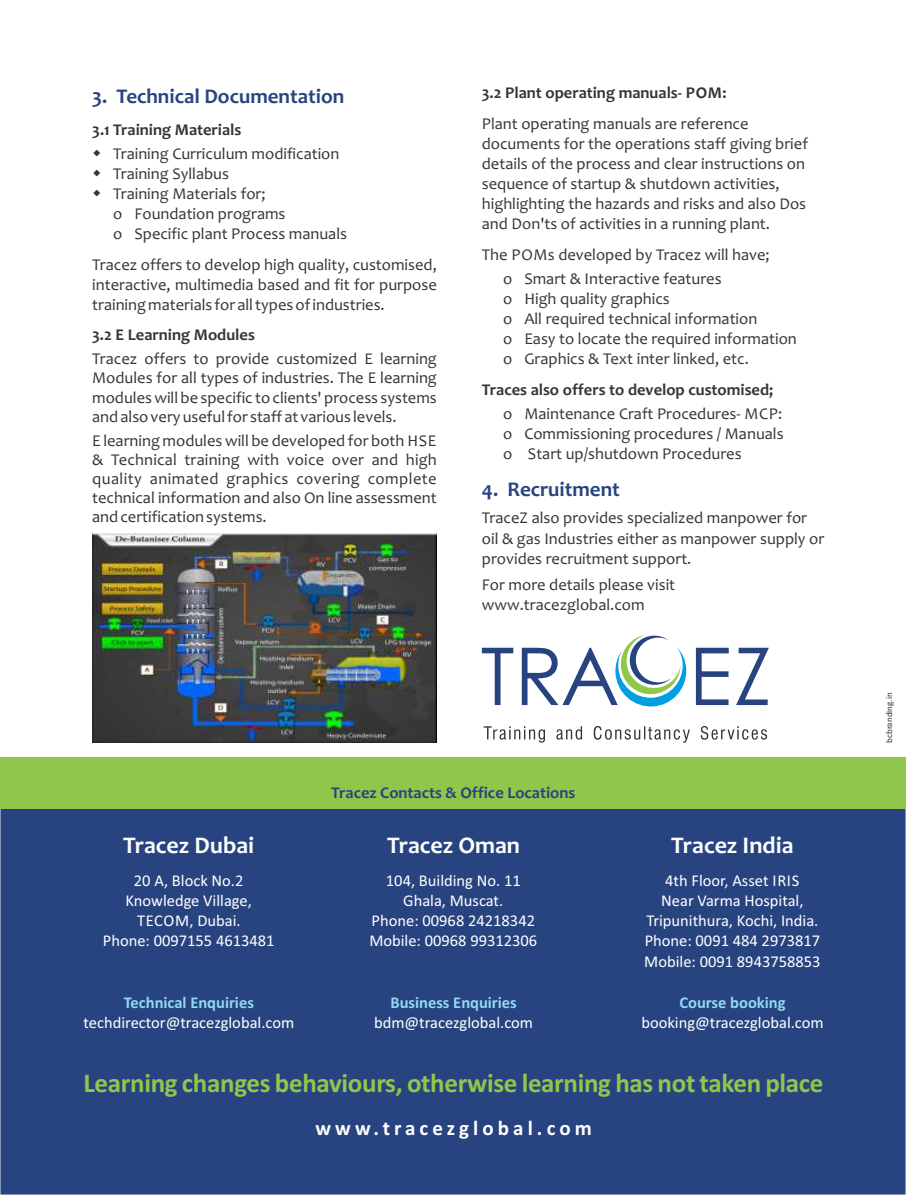
<style>
.page{position:relative;width:906px;height:1195px;background:#fff}
.page>*{position:absolute;margin:0;border:0;box-sizing:border-box;transform-origin:0 0}
.t1{font:700 27px "Calibri";letter-spacing:-.01em;color:#90c64a}
.t2{font:700 24px "Candara";color:#fefefe}
.t3{font:700 21px "Candara";color:#284480}
.t4{font:700 21px "Calibri";letter-spacing:.195em;color:#fefefe}
.t5{font:16.5px/20.1px "Candara";color:#373435}
.t6{font:16.5px/20.1px "Calibri";color:#fefefe;text-align:center}
.t7{font:700 16.5px "Candara";color:#373435}
.t8{font:700 16.5px "Calibri";color:#91d8f7}
.t9{font:700 16.5px "Candara";color:#284480}
.t10{font:9px "Calibri";color:#373435}
</style>
<div class="page">
<img style="left:92px;top:534px;width:345px;height:209px">
<div style="left:0;top:808px;width:906px;height:387px;background:#284480"></div>
<div style="left:0;top:757px;width:906px;height:51px;background:#90c64a"></div>
<svg style="left:483px;top:726px;width:284px;height:17px"></svg>
<svg style="left:482px;top:648px;width:31px;height:57px"></svg>
<svg style="left:696px;top:648px;width:32px;height:57px"></svg>
<svg style="left:736px;top:648px;width:33px;height:57px"></svg>
<svg style="left:522px;top:635px;width:165px;height:72px"></svg>
<p class="t3" style="left:92px;top:87px;width:253px">3. Technical Documentation</p>
<p class="t7" style="left:92px;top:123px;width:151px">3.1 Training Materials</p>
<p class="t5" style="left:113px;top:145px;width:235px">Training Curriculum modification<br>Training Syllabus<br>Training Materials for;<br>o Foundation programs<br>o Specific plant Process manuals</p>
<p class="t5" style="left:92px;top:256px;width:346px;text-align:justify">Tracez offers to develop high quality, customised, interactive, multimedia based and fit for purpose training materials for all types of industries.</p>
<p class="t7" style="left:92px;top:328px;width:164px">3.2 E Learning Modules</p>
<p class="t5" style="left:92px;top:351px;width:346px;line-height:19.2px;text-align:justify">Tracez offers to provide customized E learning Modules for all types of industries. The E learning modules will be specific to clients' process systems and also very useful for staff at various levels.</p>
<p class="t5" style="left:92px;top:433px;width:346px;line-height:19.2px;text-align:justify">E learning modules will be developed for both HSE &amp; Technical training with voice over and high quality animated graphics covering complete technical information and also On line assessment and certification systems.</p>
<p class="t7" style="left:482px;top:86px;width:246px">3.2 Plant operating manuals- POM:</p>
<p class="t5" style="left:482px;top:115px;width:327px">Plant operating manuals are reference documents for the operations staff giving brief details of the process and clear instructions on sequence of startup &amp; shutdown activities, highlighting the hazards and risks and also Dos and Don'ts of activities in a running plant.</p>
<p class="t5" style="left:503px;top:244px;width:268px;line-height:24.2px;text-indent:-21px">The POMs developed by Tracez will have; o Smart &amp; Interactive features</p>
<p class="t5" style="left:503px;top:290px;width:295px">o High quality graphics<br>o All required technical information<br>o Easy to locate the required information o Graphics &amp; Text inter linked, etc.</p>
<p class="t7" style="left:482px;top:382px;width:293px">Traces also offers to develop customised;</p>
<p class="t5" style="left:503px;top:405px;width:282px;text-align:justify">o Maintenance Craft Procedures- MCP: o Commissioning procedures / Manuals o Start up/shutdown Procedures</p>
<p class="t3" style="left:482px;top:480px;width:139px">4. Recruitment</p>
<p class="t5" style="left:482px;top:510px;width:344px">TraceZ also provides specialized manpower for oil &amp; gas Industries either as manpower supply or provides recruitment support.</p>
<p class="t5" style="left:482px;top:576px;width:195px">For more details please visit www.tracezglobal.com</p>
<h2 class="t2" style="left:123px;top:836px;width:132px">Tracez Dubai</h2>
<p class="t6" style="left:103px;top:872px;width:173px">20 A, Block No.2<br>Knowledge Village,<br>TECOM, Dubai.<br>Phone: 0097155 4613481</p>
<p class="t8" style="left:124px;top:995px;width:131px">Technical Enquiries</p>
<p class="t6" style="left:83px;top:1014px;width:212px">techdirector@tracezglobal.com</p>
<p class="t9" style="left:331px;top:786px;width:246px">Tracez Contacts &amp; Office Locations</p>
<h2 class="t2" style="left:387px;top:836px;width:135px">Tracez Oman</h2>
<p class="t6" style="left:369px;top:872px;width:169px">104, Building No. 11<br>Ghala, Muscat.<br>Phone: 00968 24218342<br>Mobile: 00968 99312306</p>
<p class="t8" style="left:390px;top:995px;width:128px">Business Enquiries</p>
<p class="t6" style="left:374px;top:1014px;width:161px">bdm@tracezglobal.com</p>
<h2 class="t2" style="left:671px;top:836px;width:124px">Tracez India</h2>
<p class="t6" style="left:644px;top:872px;width:178px">4th Floor, Asset IRIS<br>Near Varma Hospital,<br>Tripunithura, Kochi, India.<br>Phone: 0091 484 2973817<br>Mobile: 0091 8943758853</p>
<p class="t8" style="left:679px;top:995px;width:108px">Course booking</p>
<p class="t6" style="left:641px;top:1014px;width:184px">booking@tracezglobal.com</p>
<h1 class="t1" style="left:83px;top:1072px;width:741px">Learning changes behaviours, otherwise learning has not taken place</h1>
<p class="t4" style="left:315px;top:1119px;width:278px">www.tracezglobal.com</p>
<p class="t10" style="left:885px;top:743px;width:52px;rotate:-90deg">bcbranding.in</p>
</div>
